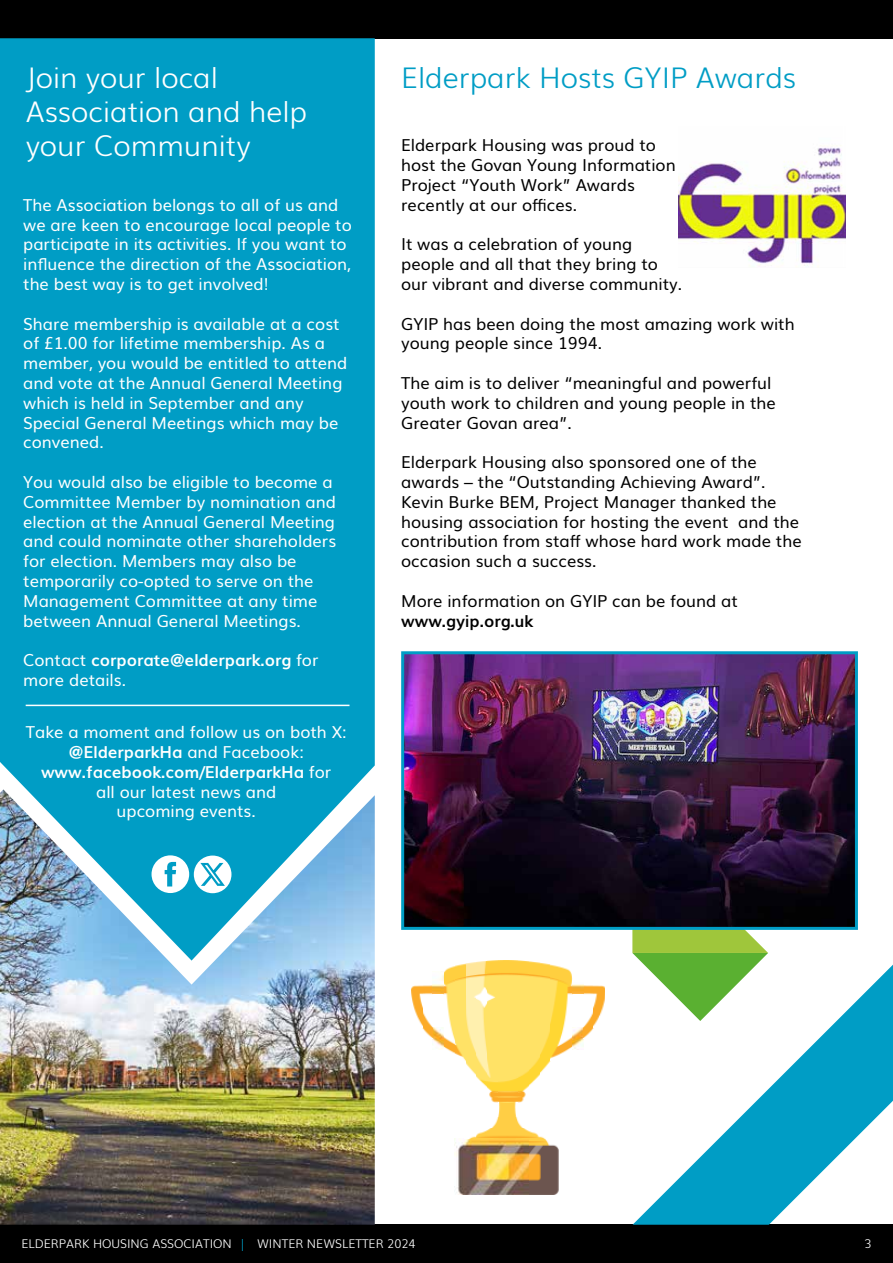
<style>
.page{position:relative;width:893px;height:1263px;background:#fff}
.page>*{position:absolute;margin:0;border:0;box-sizing:border-box;transform-origin:0 0}
.t1{font:300 28.5px/34.2px "Muli";color:#fff}
.t2{font:300 28.5px "Muli";color:#009dc5}
.t3{font:16.5px/19.8px "Muli";color:#fff}
.t4{font:16.5px/19.8px "Muli";color:#000}
.t5{font:700 16.5px/19.8px "Muli";color:#fff}
.t6{font:700 16.5px "Muli";color:#000}
.t7{font:300 12px "Muli";color:#fff}
.s1{font-weight:400}
.s2{font-weight:700}
.s3{color:#009dc5}
</style>
<div class="page">
<div style="left:0;top:0;width:893px;height:38px;background:#000"></div>
<div style="left:0;top:1225px;width:893px;height:38px;background:#000"></div>
<svg style="left:632px;top:930px;width:136px;height:35px;background:#91c449"></svg>
<svg style="left:633px;top:965px;width:260px;height:260px"></svg>
<img style="left:405px;top:655px;width:449px;height:271px">
<div style="left:401px;top:651px;width:457px;height:279px;border:3px solid #009dc5"></div>
<img style="left:0;top:960px;width:375px;height:265px">
<svg style="left:0;top:38px;width:375px;height:922px;background:#11a1c7"></svg>
<div style="left:152px;top:855px;width:37px;height:38px;background:#fff;border-radius:50%"></div>
<svg style="left:165px;top:862px;width:11px;height:24px"></svg>
<hr style="left:26px;top:705px;width:323px;height:1px;background:#fff">
<img style="left:678px;top:145px;width:168px;height:122px">
<img style="left:454px;top:1138px;width:105px;height:56px">
<img style="left:465px;top:1127px;width:86px;height:12px">
<img style="left:492px;top:1116px;width:30px;height:11px">
<img style="left:497px;top:960px;width:22px;height:156px">
<img style="left:487px;top:960px;width:10px;height:143px">
<img style="left:519px;top:960px;width:10px;height:143px">
<img style="left:476px;top:961px;width:11px;height:126px">
<img style="left:529px;top:961px;width:11px;height:125px">
<img style="left:465px;top:962px;width:11px;height:113px">
<img style="left:540px;top:962px;width:11px;height:112px">
<img style="left:454px;top:963px;width:11px;height:98px">
<img style="left:443px;top:966px;width:11px;height:87px">
<img style="left:551px;top:964px;width:22px;height:94px">
<img style="left:433px;top:1027px;width:11px;height:22px">
<img style="left:572px;top:1027px;width:11px;height:22px">
<img style="left:422px;top:984px;width:11px;height:54px">
<img style="left:583px;top:984px;width:11px;height:54px">
<img style="left:411px;top:985px;width:11px;height:41px">
<img style="left:594px;top:985px;width:11px;height:41px">
<img style="left:433px;top:971px;width:11px;height:23px">
<svg style="left:572px;top:982px;width:11px;height:12px"></svg>
<div style="left:194px;top:855px;width:37px;height:38px;background:#fff;border-radius:50%"></div>
<svg style="left:200px;top:863px;width:25px;height:23px"></svg>
<h1 class="t1" style="left:26px;top:58px;width:283px">Join your local<br>Association and help your Community</h1>
<p class="t3" style="left:23px;top:194px;width:330px">The Association belongs to all of us and we are keen to encourage local people to participate in its activities. If you want to influence the direction of the Association, the best way is to get involved!</p>
<p class="t3" style="left:23px;top:312px;width:326px">Share membership is available at a cost of £1.00 for lifetime membership. As a member, you would be entitled to attend and vote at the Annual General Meeting which is held in September and any Special General Meetings which may be convened.</p>
<p class="t3" style="left:23px;top:471px;width:315px">You would also be eligible to become a Committee Member by nomination and election at the Annual General Meeting and could nominate other shareholders for election. Members may also be temporarily co-opted to serve on the Management Committee at any time between Annual General Meetings.</p>
<p class="t5" style="left:23px;top:649px;width:297px"><span class="s1">Contact</span> corporate@elderpark.org <span class="s1">for more details.</span></p>
<p class="t3" style="left:26px;top:721px;width:322px;text-align:center">Take a moment and follow us on both X: <span class="s2">@ElderparkHa</span> and Facebook: <span class="s2">www.facebook.com/ElderparkHa</span> for<br>all our latest news and<br>upcoming events.</p>
<h1 class="t2" style="left:401px;top:55px;width:397px">Elderpark Hosts GYIP Awards</h1>
<p class="t4" style="left:401px;top:134px;width:276px">Elderpark Housing was proud to host the Govan Young Information<br>Project “Youth Work” Awards recently at our offices.</p>
<p class="t4" style="left:401px;top:233px;width:282px">It was a celebration of young people and all that they bring to our vibrant and diverse community.</p>
<p class="t4" style="left:401px;top:312px;width:395px">GYIP has been doing the most amazing work with young people since 1994.</p>
<p class="t4" style="left:401px;top:372px;width:376px">The aim is to deliver “meaningful and powerful youth work to children and young people in the<br>Greater Govan area”.</p>
<p class="t4" style="left:401px;top:451px;width:402px">Elderpark Housing also sponsored one of the awards – the “Outstanding Achieving Award”.<br>Kevin Burke BEM, Project Manager thanked the housing association for hosting the event and the contribution from staff whose hard work made the occasion such a success.</p>
<p class="t4" style="left:401px;top:590px;width:338px">More information on GYIP can be found at</p>
<p class="t6" style="left:401px;top:607px;width:133px">www.gyip.org.uk</p>
<p class="t7" style="left:21px;top:1234px;width:396px">ELDERPARK HOUSING ASSOCIATION <span class="s3">|</span> WINTER NEWSLETTER 2024</p>
<p class="t7" style="left:864px;top:1234px;width:9px">3</p>
</div>
